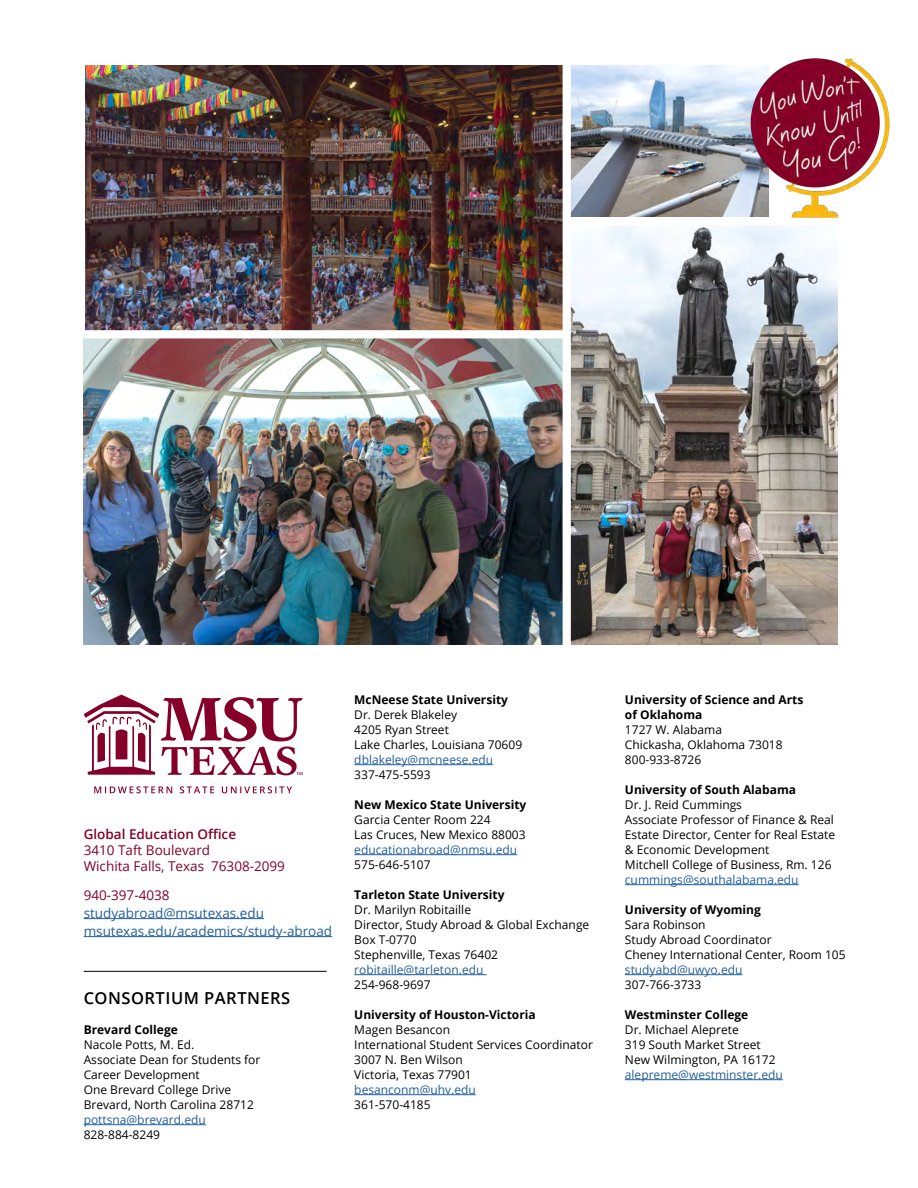
<style>
.page{position:relative;width:918px;height:1188px;background:#fff}
.page>*{position:absolute;margin:0;border:0;box-sizing:border-box;transform-origin:0 0}
.t1{font:600 16.5px "Open Sans";letter-spacing:.03em;color:#000}
.t2{font:13.5px "Open Sans";color:#215e9e}
.t3{font:13.5px "Open Sans";color:#840029}
.t4{font:600 13.5px "Open Sans";color:#840029}
.t5{font:12px/15px "Open Sans";color:#000}
.t6{font:700 12px/15px "Open Sans";color:#000}
.t7{font:12px "Open Sans";color:#215e9e}
</style>
<div class="page">
<hr style="left:84px;top:1124px;width:122px;height:1px;background:#215e9e">
<hr style="left:354px;top:764px;width:139px;height:1px;background:#215e9e">
<hr style="left:354px;top:854px;width:163px;height:1px;background:#215e9e">
<hr style="left:354px;top:974px;width:133px;height:1px;background:#215e9e">
<hr style="left:354px;top:1094px;width:122px;height:1px;background:#215e9e">
<hr style="left:625px;top:884px;width:174px;height:1px;background:#215e9e">
<hr style="left:625px;top:974px;width:117px;height:1px;background:#215e9e">
<hr style="left:625px;top:1079px;width:158px;height:1px;background:#215e9e">
<hr style="left:84px;top:971px;width:243px;height:1px;background:#000">
<svg style="left:84px;top:695px;width:219px;height:80px"></svg>
<svg style="left:94px;top:786px;width:198px;height:7px"></svg>
<img style="left:571px;top:225px;width:266px;height:419px">
<img style="left:85px;top:66px;width:478px;height:264px">
<img style="left:84px;top:338px;width:479px;height:306px">
<img style="left:571px;top:66px;width:168px;height:151px">
<img style="left:739px;top:58px;width:151px;height:160px">
<hr style="left:84px;top:918px;width:180px;height:1px;background:#215e9e">
<hr style="left:84px;top:936px;width:248px;height:1px;background:#215e9e">
<p class="t4" style="left:84px;top:825px;width:154px">Global Education Office</p>
<p class="t3" style="left:84px;top:841px;width:128px">3410 Taft Boulevard</p>
<p class="t3" style="left:84px;top:857px;width:203px">Wichita Falls, Texas 76308-2099</p>
<p class="t3" style="left:84px;top:885px;width:87px">940-397-4038</p>
<p class="t2" style="left:84px;top:903px;width:182px">studyabroad@msutexas.edu</p>
<p class="t2" style="left:84px;top:921px;width:250px">msutexas.edu/academics/study-abroad</p>
<p class="t1" style="left:84px;top:986px;width:208px">CONSORTIUM PARTNERS</p>
<p class="t6" style="left:84px;top:1022px;width:96px">Brevard College</p>
<p class="t5" style="left:84px;top:1037px;width:112px">Nacole Potts, M. Ed.</p>
<p class="t5" style="left:84px;top:1052px;width:178px">Associate Dean for Students for<br>Career Development</p>
<p class="t5" style="left:84px;top:1082px;width:149px">One Brevard College Drive</p>
<p class="t5" style="left:84px;top:1097px;width:172px">Brevard, North Carolina 28712</p>
<p class="t7" style="left:84px;top:1111px;width:124px">pottsna@brevard.edu</p>
<p class="t5" style="left:84px;top:1127px;width:78px">828-884-8249</p>
<p class="t6" style="left:354px;top:692px;width:155px">McNeese State University</p>
<p class="t5" style="left:354px;top:707px;width:104px">Dr. Derek Blakeley</p>
<p class="t5" style="left:354px;top:722px;width:96px">4205 Ryan Street</p>
<p class="t5" style="left:354px;top:737px;width:169px">Lake Charles, Louisiana 70609</p>
<p class="t7" style="left:354px;top:751px;width:140px">dblakeley@mcneese.edu</p>
<p class="t5" style="left:354px;top:767px;width:78px">337-475-5593</p>
<p class="t6" style="left:354px;top:797px;width:174px">New Mexico State University</p>
<p class="t5" style="left:354px;top:812px;width:138px">Garcia Center Room 224</p>
<p class="t5" style="left:354px;top:827px;width:173px">Las Cruces, New Mexico 88003</p>
<p class="t7" style="left:354px;top:841px;width:164px">educationabroad@nmsu.edu</p>
<p class="t5" style="left:354px;top:857px;width:78px">575-646-5107</p>
<p class="t6" style="left:354px;top:887px;width:152px">Tarleton State University</p>
<p class="t5" style="left:354px;top:902px;width:118px">Dr. Marilyn Robitaille</p>
<p class="t5" style="left:354px;top:917px;width:236px">Director, Study Abroad &amp; Global Exchange</p>
<p class="t5" style="left:354px;top:932px;width:64px">Box T-0770</p>
<p class="t5" style="left:354px;top:947px;width:145px">Stephenville, Texas 76402</p>
<p class="t7" style="left:354px;top:961px;width:131px">robitaille@tarleton.edu</p>
<p class="t5" style="left:354px;top:977px;width:78px">254-968-9697</p>
<p class="t6" style="left:354px;top:1007px;width:183px">University of Houston-Victoria</p>
<p class="t5" style="left:354px;top:1022px;width:97px">Magen Besancon</p>
<p class="t5" style="left:354px;top:1037px;width:240px">International Student Services Coordinator</p>
<p class="t5" style="left:354px;top:1052px;width:110px">3007 N. Ben Wilson</p>
<p class="t5" style="left:354px;top:1067px;width:119px">Victoria, Texas 77901</p>
<p class="t7" style="left:354px;top:1081px;width:123px">besanconm@uhv.edu</p>
<p class="t5" style="left:354px;top:1097px;width:78px">361-570-4185</p>
<p class="t6" style="left:625px;top:692px;width:180px">University of Science and Arts of Oklahoma</p>
<p class="t5" style="left:625px;top:722px;width:99px">1727 W. Alabama</p>
<p class="t5" style="left:625px;top:737px;width:159px">Chickasha, Oklahoma 73018</p>
<p class="t5" style="left:625px;top:752px;width:78px">800-933-8726</p>
<p class="t6" style="left:625px;top:782px;width:173px">University of South Alabama</p>
<p class="t5" style="left:625px;top:797px;width:119px">Dr. J. Reid Cummings</p>
<p class="t5" style="left:625px;top:812px;width:212px">Associate Professor of Finance &amp; Real<br>Estate Director, Center for Real Estate</p>
<p class="t5" style="left:625px;top:842px;width:146px">&amp; Economic Development</p>
<p class="t5" style="left:625px;top:857px;width:208px">Mitchell College of Business, Rm. 126</p>
<p class="t7" style="left:625px;top:871px;width:175px">cummings@southalabama.edu</p>
<p class="t6" style="left:625px;top:902px;width:137px">University of Wyoming</p>
<p class="t5" style="left:625px;top:917px;width:82px">Sara Robinson</p>
<p class="t5" style="left:625px;top:932px;width:148px">Study Abroad Coordinator</p>
<p class="t5" style="left:625px;top:947px;width:222px">Cheney International Center, Room 105</p>
<p class="t7" style="left:625px;top:961px;width:119px">studyabd@uwyo.edu</p>
<p class="t5" style="left:625px;top:977px;width:78px">307-766-3733</p>
<p class="t6" style="left:625px;top:1007px;width:125px">Westminster College</p>
<p class="t5" style="left:625px;top:1022px;width:115px">Dr. Michael Aleprete</p>
<p class="t5" style="left:625px;top:1037px;width:137px">319 South Market Street</p>
<p class="t5" style="left:625px;top:1052px;width:152px">New Wilmington, PA 16172</p>
<p class="t7" style="left:625px;top:1066px;width:159px">alepreme@westminster.edu</p>
</div>
